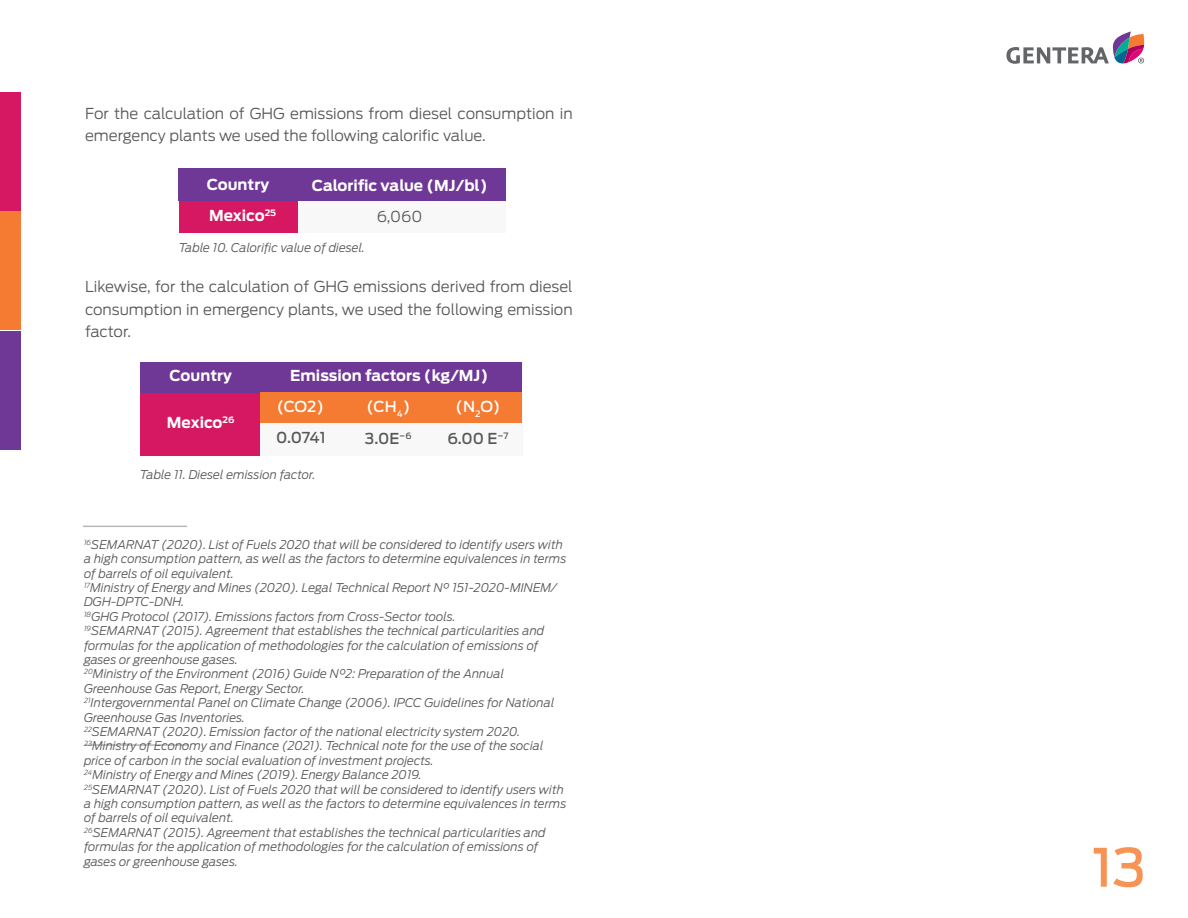
<style>
.page{position:relative;width:1188px;height:918px;background:#fff}
.page>*{position:absolute;margin:0;border:0;box-sizing:border-box;transform-origin:0 0}
.t1{font:500 52.5px "Antenna";color:#f79354}
.Body_text_2{font:300 15px/22.5px "Antenna";color:#57585a}
.Body_text_2-2{font:700 15px "Antenna";color:#fff}
.Body_text_2-3{font:500 15px "Antenna";color:#57585a}
.Body_text_2-4{font:500 15px "Antenna";color:#fff}
.Body_text_2-5{font:italic 300 12px/14.4px "Antenna";color:#57585a}
</style>
<div class="page">
<div style="left:0;top:92px;width:20px;height:119px;background:#d51861"></div>
<div style="left:0;top:211px;width:20px;height:119px;background:#f47b31"></div>
<div style="left:0;top:331px;width:20px;height:119px;background:#703896"></div>
<svg style="left:1006px;top:31px;width:138px;height:33px"></svg>
<div style="left:268px;top:201px;width:238px;height:31px;background:#f9f8f8"></div>
<div style="left:179px;top:201px;width:118px;height:31px;background:#d51861"></div>
<div style="left:179px;top:168px;width:327px;height:33px;background:#703896"></div>
<div style="left:247px;top:362px;width:275px;height:94px;background:#f9f8f8"></div>
<div style="left:141px;top:390px;width:119px;height:66px;background:#d51861"></div>
<div style="left:141px;top:362px;width:381px;height:30px;background:#703896"></div>
<div style="left:260px;top:393px;width:262px;height:30px;background:#f47b31"></div>
<hr style="left:85px;top:744px;width:104px;height:2px;background:#b6b8b8">
<hr style="left:83px;top:526px;width:104px;height:1px;background:#b6b8b8">
<p class="Body_text_2" style="left:85px;top:102px;width:489px">For the calculation of GHG emissions from diesel consumption in emergency plants we used the following calorific value.</p>
<p class="Body_text_2-2" style="left:207px;top:175px;width:64px">Country</p>
<p class="Body_text_2-2" style="left:209px;top:207px;width:69px">Mexico<sup>25</sup></p>
<p class="Body_text_2-2" style="left:312px;top:176px;width:177px">Calorific value (MJ/bl)</p>
<p class="Body_text_2" style="left:377px;top:205px;width:47px">6,060</p>
<p class="Body_text_2-5" style="left:179px;top:241px;width:188px">Table 10. Calorific value of diesel.</p>
<p class="Body_text_2" style="left:85px;top:276px;width:489px;text-align:justify">Likewise, for the calculation of GHG emissions derived from diesel consumption in emergency plants, we used the following emission factor.</p>
<p class="Body_text_2-2" style="left:170px;top:367px;width:64px">Country</p>
<p class="Body_text_2-2" style="left:167px;top:413px;width:69px">Mexico<sup>26</sup></p>
<p class="Body_text_2-2" style="left:290px;top:366px;width:200px">Emission factors (kg/MJ)</p>
<p class="Body_text_2-4" style="left:277px;top:397px;width:49px">(CO2)</p>
<p class="Body_text_2-4" style="left:366px;top:397px;width:45px">(CH<sub>4</sub>)</p>
<p class="Body_text_2-4" style="left:456px;top:397px;width:46px">(N<sub>2</sub>O)</p>
<p class="Body_text_2-3" style="left:276px;top:428px;width:51px">0.0741</p>
<p class="Body_text_2-3" style="left:365px;top:430px;width:48px">3.0E<sup>−6</sup></p>
<p class="Body_text_2-3" style="left:448px;top:430px;width:62px">6.00 E<sup>−7</sup></p>
<p class="Body_text_2-5" style="left:140px;top:468px;width:177px">Table 11. Diesel emission factor.</p>
<p class="Body_text_2-5" style="left:84px;top:537px;width:484px"><sup>16</sup>SEMARNAT (2020). List of Fuels 2020 that will be considered to identify users with a high consumption pattern, as well as the factors to determine equivalences in terms of barrels of oil equivalent.</p>
<p class="Body_text_2-5" style="left:84px;top:581px;width:475px"><sup>17</sup>Ministry of Energy and Mines (2020). Legal Technical Report N° 151-2020-MINEM/<br>DGH-DPTC-DNH.</p>
<p class="Body_text_2-5" style="left:84px;top:609px;width:373px"><sup>18</sup>GHG Protocol (2017). Emissions factors from Cross-Sector tools.</p>
<p class="Body_text_2-5" style="left:84px;top:624px;width:462px"><sup>19</sup>SEMARNAT (2015). Agreement that establishes the technical particularities and formulas for the application of methodologies for the calculation of emissions of gases or greenhouse gases.</p>
<p class="Body_text_2-5" style="left:84px;top:667px;width:422px"><sup>20</sup>Ministry of the Environment (2016) Guide N°2: Preparation of the Annual<br>Greenhouse Gas Report, Energy Sector.</p>
<p class="Body_text_2-5" style="left:84px;top:696px;width:472px"><sup>21</sup>Intergovernmental Panel on Climate Change (2006). IPCC Guidelines for National<br>Greenhouse Gas Inventories.</p>
<p class="Body_text_2-5" style="left:84px;top:725px;width:438px"><sup>22</sup>SEMARNAT (2020). Emission factor of the national electricity system 2020.</p>
<p class="Body_text_2-5" style="left:84px;top:739px;width:461px"><sup>23</sup>Ministry of Economy and Finance (2021). Technical note for the use of the social price of carbon in the social evaluation of investment projects.</p>
<p class="Body_text_2-5" style="left:84px;top:768px;width:339px"><sup>24</sup>Ministry of Energy and Mines (2019). Energy Balance 2019.</p>
<p class="Body_text_2-5" style="left:84px;top:782px;width:484px"><sup>25</sup>SEMARNAT (2020). List of Fuels 2020 that will be considered to identify users with a high consumption pattern, as well as the factors to determine equivalences in terms of barrels of oil equivalent.</p>
<p class="Body_text_2-5" style="left:84px;top:825px;width:463px"><sup>26</sup>SEMARNAT (2015). Agreement that establishes the technical particularities and formulas for the application of methodologies for the calculation of emissions of gases or greenhouse gases.</p>
<h1 class="t1" style="left:1092px;top:836px;width:55px">13</h1>
</div>
